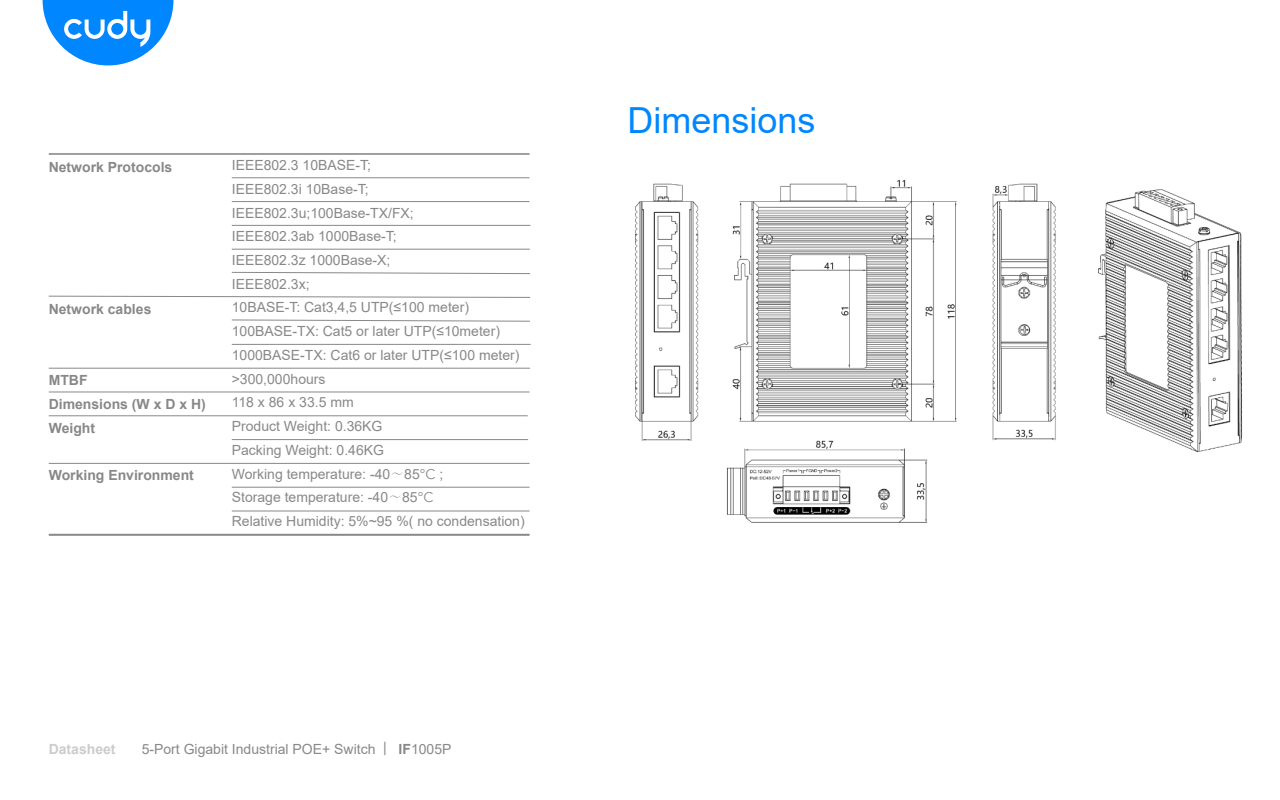
<style>
.page{position:relative;width:1280px;height:800px;background:#fff}
.page>*{position:absolute;margin:0;border:0;box-sizing:border-box;transform-origin:0 0}
.t1{font:35.9px "Arial";color:#0087ff}
.t2{font:14px/23.7px "Arial";color:#888}
.t3{font:700 14px/23.7px "Arial";color:#888}
.t4{font:700 14px "Arial";color:#ccc}
.s1{font-family:"Adobe Song Std";font-weight:300}
.s2{font-family:"Avenir Next"}
.s3{font-weight:700}
</style>
<div class="page">
<svg style="left:43px;top:0;width:131px;height:65px"></svg>
<hr style="left:49px;top:463px;width:481px;height:1px;background:#888">
<hr style="left:232px;top:487px;width:298px;height:1px;background:#888">
<hr style="left:232px;top:511px;width:298px;height:1px;background:#888">
<hr style="left:49px;top:534px;width:481px;height:2px;background:#888">
<hr style="left:232px;top:225px;width:298px;height:1px;background:#888">
<hr style="left:232px;top:249px;width:298px;height:1px;background:#888">
<svg style="left:48px;top:296px;width:482px;height:2px"></svg>
<hr style="left:232px;top:344px;width:299px;height:1px;background:#888">
<hr style="left:49px;top:392px;width:481px;height:1px;background:#888">
<hr style="left:49px;top:416px;width:479px;height:1px;background:#888">
<hr style="left:232px;top:201px;width:298px;height:1px;background:#888">
<svg style="left:231px;top:272px;width:299px;height:2px"></svg>
<svg style="left:231px;top:320px;width:299px;height:2px"></svg>
<hr style="left:49px;top:368px;width:481px;height:1px;background:#888">
<hr style="left:232px;top:439px;width:296px;height:1px;background:#888">
<hr style="left:49px;top:153px;width:481px;height:2px;background:#888">
<hr style="left:232px;top:178px;width:298px;height:1px;background:#888">
<img style="left:635px;top:179px;width:608px;height:344px">
<p class="t3" style="left:49px;top:155px;width:125px">Network Protocols</p>
<p class="t3" style="left:49px;top:297px;width:104px">Network cables</p>
<p class="t3" style="left:49px;top:369px;width:159px">MTBF<br>Dimensions (W x D x H)<br>Weight</p>
<p class="t3" style="left:49px;top:464px;width:147px">Working Environment</p>
<p class="t2" style="left:232px;top:153px;width:294px">IEEE802.3 10BASE-T;<br>IEEE802.3i 10Base-T;<br>IEEE802.3u;100Base-TX/FX;<br>IEEE802.3ab 1000Base-T;<br>IEEE802.3z 1000Base-X;<br>IEEE802.3x;<br>10BASE-T: Cat3,4,5 UTP(≤100 meter)<br>100BASE-TX: Cat5 or later UTP(≤10meter)<br>1000BASE-TX: Cat6 or later UTP(≤100 meter) &gt;300,000hours<br>118 x 86 x 33.5 mm<br>Product Weight: 0.36KG<br>Packing Weight: 0.46KG<br>Working temperature: -40<span class="s1">～</span>85<span class="s2">℃</span> ;<br>Storage temperature: -40<span class="s1">～</span>85<span class="s2">℃<br></span>Relative Humidity: 5%~95 %( no condensation)</p>
<p class="t4" style="left:49px;top:739px;width:68px">Datasheet</p>
<p class="t2" style="left:142px;top:737px;width:311px">5-Port Gigabit Industrial POE+ Switch | <span class="s3">IF</span>1005P</p>
<h1 class="t1" style="left:628px;top:96px;width:189px">Dimensions</h1>
</div>
